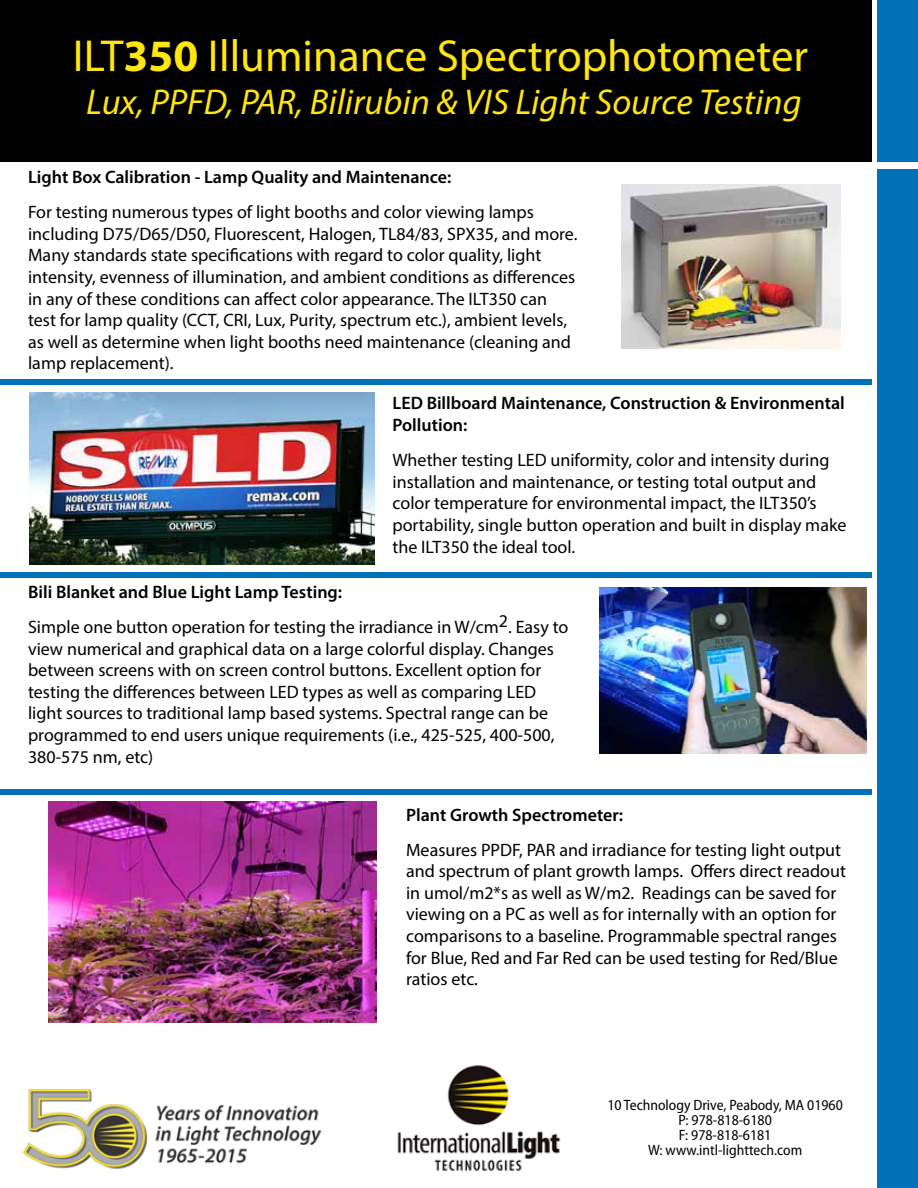
<style>
.page{position:relative;width:918px;height:1188px;background:#fff}
.page>*{position:absolute;margin:0;border:0;box-sizing:border-box;transform-origin:0 0}
.t1{font:45px "Myriad Pro";color:#ffe512}
.t2{font:italic 36px "Myriad Pro";color:#ffe512}
.t3{font:18px/21.6px "Myriad Pro";color:#000}
.t4{font:600 18px/21.6px "Myriad Pro";color:#000}
.t5{font:semi-condensed 15px/15px "Myriad Pro";color:#000;text-align:center}
.s1{font-weight:700}
</style>
<div class="page">
<div style="left:878px;top:0;width:40px;height:162px;background:#0070b9"></div>
<div style="left:0;top:0;width:872px;height:162px;background:#000"></div>
<div style="left:878px;top:170px;width:40px;height:1018px;background:#0070b9"></div>
<div style="left:0;top:379px;width:872px;height:5px;background:#0070b9"></div>
<img style="left:397px;top:1065px;width:164px;height:106px">
<img style="left:22px;top:1089px;width:300px;height:80px">
<div style="left:0;top:572px;width:872px;height:6px;background:#0070b9"></div>
<div style="left:0;top:789px;width:872px;height:5px;background:#0070b9"></div>
<img style="left:29px;top:393px;width:345px;height:172px">
<img style="left:622px;top:185px;width:218px;height:164px">
<img style="left:49px;top:802px;width:327px;height:220px">
<img style="left:599px;top:587px;width:268px;height:167px">
<h1 class="t1" style="left:73px;top:28px;width:737px">ILT<span class="s1">350</span> Illuminance Spectrophotometer</h1>
<h2 class="t2" style="left:86px;top:79px;width:717px">Lux, PPFD, PAR, Bilirubin &amp; VIS Light Source Testing</h2>
<p class="t4" style="left:28px;top:166px;width:425px">Light Box Calibration - Lamp Quality and Maintenance:</p>
<p class="t3" style="left:28px;top:201px;width:551px">For testing numerous types of light booths and color viewing lamps including D75/D65/D50, Fluorescent, Halogen, TL84/83, SPX35, and more.<br>Many standards state specifications with regard to color quality, light intensity, evenness of illumination, and ambient conditions as differences in any of these conditions can affect color appearance. The ILT350 can test for lamp quality (CCT, CRI, Lux, Purity, spectrum etc.), ambient levels, as well as determine when light booths need maintenance (cleaning and lamp replacement).</p>
<p class="t4" style="left:393px;top:392px;width:454px">LED Billboard Maintenance, Construction &amp; Environmental<br>Pollution:</p>
<p class="t3" style="left:393px;top:449px;width:455px">Whether testing LED uniformity, color and intensity during installation and maintenance, or testing total output and color temperature for environmental impact, the ILT350’s portability, single button operation and built in display make the ILT350 the ideal tool.</p>
<p class="t4" style="left:28px;top:581px;width:316px">Bili Blanket and Blue Light Lamp Testing:</p>
<p class="t3" style="left:28px;top:616px;width:542px">Simple one button operation for testing the irradiance in W/cm2. Easy to view numerical and graphical data on a large colorful display. Changes between screens with on screen control buttons. Excellent option for testing the differences between LED types as well as comparing LED light sources to traditional lamp based systems. Spectral range can be programmed to end users unique requirements (i.e., 425-525, 400-500, 380-575 nm, etc)</p>
<p class="t4" style="left:406px;top:803px;width:219px">Plant Growth Spectrometer:</p>
<p class="t3" style="left:406px;top:839px;width:441px">Measures PPDF, PAR and irradiance for testing light output and spectrum of plant growth lamps. Offers direct readout in umol/m2*s as well as W/m2. Readings can be saved for viewing on a PC as well as for internally with an option for comparisons to a baseline. Programmable spectral ranges for Blue, Red and Far Red can be used testing for Red/Blue ratios etc.</p>
<p class="t5" style="left:607px;top:1098px;width:237px">10 Technology Drive, Peabody, MA 01960<br>P: 978-818-6180<br>F: 978-818-6181<br>W: www.intl-lighttech.com</p>
</div>
